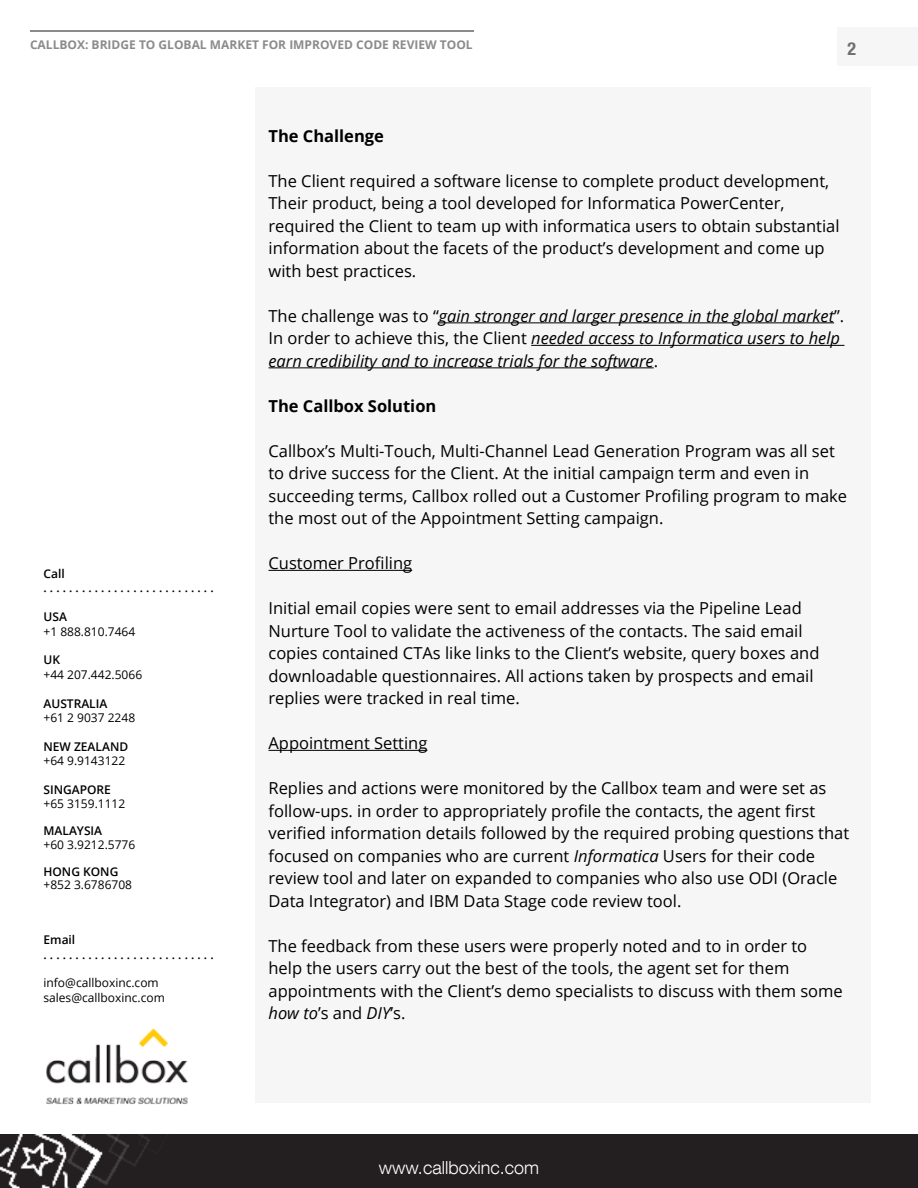
<style>
.page{position:relative;width:918px;height:1188px;background:#fff}
.page>*{position:absolute;margin:0;border:0;box-sizing:border-box;transform-origin:0 0}
.t1{font:300 18px "Helvetica Neue LT Com";color:#fff}
.t2{font:700 condensed 18px "Helvetica Neue LT Com";color:#6f7073}
.t3{font:16.5px/22.5px "Open Sans";color:#000}
.t4{font:italic 16.5px/22.5px "Open Sans";color:#000}
.t5{font:700 16.5px "Open Sans";color:#000}
.t6{font:12px/14.4px "Open Sans";color:#000}
.t7{font:600 12px/14.4px "Open Sans";color:#000}
.t8{font:700 12px "Open Sans";color:#8d8b8a}
.s1{font-style:normal}
.s2{font-style:italic}
</style>
<div class="page">
<div style="left:837px;top:27px;width:81px;height:39px;background:#f6f6f6"></div>
<div style="left:0;top:1135px;width:918px;height:53px;background:#231f20"></div>
<div style="left:255px;top:87px;width:616px;height:1015px;background:#f6f6f6"></div>
<hr style="left:30px;top:30px;width:444px;height:2px;background:#8d8b8a">
<img style="left:46px;top:1028px;width:142px;height:77px">
<hr style="left:439px;top:322px;width:395px;height:1px;background:#000">
<hr style="left:531px;top:345px;width:313px;height:1px;background:#000">
<hr style="left:268px;top:367px;width:386px;height:1px;background:#000">
<hr style="left:268px;top:570px;width:144px;height:1px;background:#000">
<hr style="left:268px;top:750px;width:159px;height:1px;background:#000">
<p class="t8" style="left:30px;top:36px;width:444px">CALLBOX: BRIDGE TO GLOBAL MARKET FOR IM PROVED CODE REVIEW TOOL</p>
<p class="t2" style="left:848px;top:38px;width:10px">2</p>
<p class="t7" style="left:44px;top:566px;width:172px">Call<br>. . . . . . . . . . . . . . . . . . . . . . . . . . .</p>
<p class="t7" style="left:44px;top:609px;width:25px">USA</p>
<p class="t6" style="left:44px;top:624px;width:93px">+1 888.810.7464</p>
<p class="t7" style="left:44px;top:653px;width:18px">UK</p>
<p class="t6" style="left:44px;top:667px;width:100px">+44 207.442.5066</p>
<p class="t7" style="left:44px;top:696px;width:65px">AUSTRALIA</p>
<p class="t6" style="left:44px;top:710px;width:93px">+61 2 9037 2248</p>
<p class="t7" style="left:44px;top:739px;width:86px">NEW ZEALAND</p>
<p class="t6" style="left:44px;top:753px;width:83px">+64 9.9143122</p>
<p class="t7" style="left:44px;top:782px;width:69px">SINGAPORE</p>
<p class="t6" style="left:44px;top:797px;width:83px">+65 3159.1112</p>
<p class="t7" style="left:44px;top:824px;width:60px">MALAYSIA</p>
<p class="t6" style="left:44px;top:837px;width:93px">+60 3.9212.5776</p>
<p class="t7" style="left:44px;top:864px;width:76px">HONG KONG</p>
<p class="t6" style="left:44px;top:878px;width:90px">+852 3.6786708</p>
<p class="t7" style="left:44px;top:932px;width:172px">Email<br>. . . . . . . . . . . . . . . . . . . . . . . . . . .</p>
<p class="t6" style="left:44px;top:976px;width:123px">info@callboxinc.com sales@callboxinc.com</p>
<p class="t5" style="left:268px;top:124px;width:117px">THE CHALLENGE</p>
<p class="t3" style="left:268px;top:169px;width:573px">The Client required a software license to complete product development, Their product, being a tool developed for Informatica PowerCenter, required the Client to team up with informatica users to obtain substantial information about the facets of the product’s development and come up with best practices.</p>
<p class="t4" style="left:268px;top:304px;width:577px"><span class="s1">The challenge was to “</span>gain stronger and larger presence in the global market<span class="s1">”.<br>In order to achieve this, the Client</span> needed access to Informatica users to help earn credibility and to increase trials for the software<span class="s1">.</span></p>
<p class="t5" style="left:268px;top:394px;width:169px">THE CALLBOX SOLUTION</p>
<p class="t3" style="left:268px;top:439px;width:580px">Callbox’s Multi-Touch, Multi-Channel Lead Generation Program was all set to drive success for the Client. At the initial campaign term and even in succeeding terms, Callbox rolled out a Customer Profiling program to make the most out of the Appointment Setting campaign.</p>
<p class="t3" style="left:268px;top:551px;width:145px">Customer Profiling</p>
<p class="t3" style="left:268px;top:596px;width:553px">Initial email copies were sent to email addresses via the Pipeline Lead Nurture Tool to validate the activeness of the contacts. The said email copies contained CTAs like links to the Client’s website, query boxes and downloadable questionnaires. All actions taken by prospects and email replies were tracked in real time.</p>
<p class="t3" style="left:268px;top:732px;width:160px">Appointment Setting</p>
<p class="t3" style="left:268px;top:777px;width:582px">Replies and actions were monitored by the Callbox team and were set as follow-ups. in order to appropriately profile the contacts, the agent first verified information details followed by the required probing questions that focused on companies who are current <span class="s2">Informatica</span> Users for their code review tool and later on expanded to companies who also use ODI (Oracle Data Integrator) and IBM Data Stage code review tool.</p>
<p class="t3" style="left:268px;top:934px;width:576px">The feedback from these users were properly noted and to in order to help the users carry out the best of the tools, the agent set for them appointments with the Client’s demo specialists to discuss with them some <span class="s2">how to</span>’s and <span class="s2">DIY</span>’s.</p>
<p class="t1" style="left:379px;top:1156px;width:162px">www.callboxinc.com</p>
</div>
